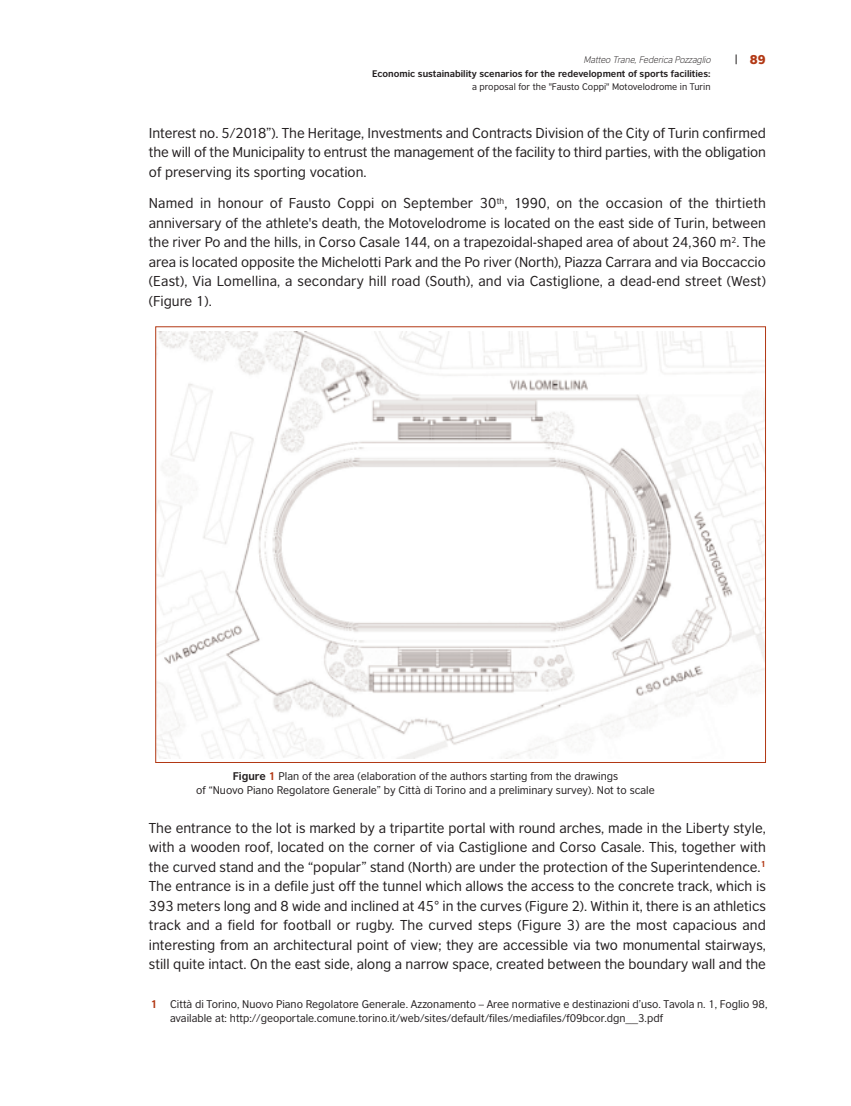
<style>
.page{position:relative;width:851px;height:1106px;background:#fff}
.page>*{position:absolute;margin:0;border:0;box-sizing:border-box;transform-origin:0 0}
.t1{font:13.5px/19.5px "British Council Sans";color:#231f20;text-align:justify}
.t2{font:900 12px "British Council Sans";color:#b23814}
.t3{font:10.5px/13.5px "British Council Sans";color:#231f20;text-align:center}
.t4{font:700 9px "British Council Sans";color:#231f20}
.t5{font:9px "British Council Sans";color:#231f20}
.t6{font:italic 300 9px "British Council Sans";color:#231f20}
.s1{font-weight:700}
.s2{font-weight:700;color:#b23814}
</style>
<div class="page">
<img style="left:157px;top:331px;width:606px;height:427px">
<p class="t6" style="left:583px;top:57px;width:130px">Matteo Trane, Federica Pozzaglio</p>
<p class="t2" style="left:749px;top:55px;width:17px">89</p>
<p class="t4" style="left:372px;top:70px;width:340px">Economic sustainability scenarios for the redevelopment of sports facilities:</p>
<p class="t5" style="left:472px;top:84px;width:240px">a proposal for the "Fausto Coppi" Motovelodrome in Turin</p>
<p class="t1" style="left:149px;top:124px;width:618px">Interest no. 5/2018”). The Heritage, Investments and Contracts Division of the City of Turin confirmed the will of the Municipality to entrust the management of the facility to third parties, with the obligation of preserving its sporting vocation.</p>
<p class="t1" style="left:149px;top:195px;width:618px">Named in honour of Fausto Coppi on September 30<sup>th</sup>, 1990, on the occasion of the thirtieth anniversary of the athlete's death, the Motovelodrome is located on the east side of Turin, between the river Po and the hills, in Corso Casale 144, on a trapezoidal-shaped area of about 24,360 m<sup>2</sup>. The area is located opposite the Michelotti Park and the Po river (North), Piazza Carrara and via Boccaccio (East), Via Lomellina, a secondary hill road (South), and via Castiglione, a dead-end street (West) (Figure 1).</p>
<p class="t3" style="left:196px;top:770px;width:460px"><span class="s1">Figure</span> <span class="s2">1</span> Plan of the area (elaboration of the authors starting from the drawings<br>of “Nuovo Piano Regolatore Generale” by Città di Torino and a preliminary survey). Not to scale</p>
<p class="t1" style="left:149px;top:819px;width:618px">The entrance to the lot is marked by a tripartite portal with round arches, made in the Liberty style, with a wooden roof, located on the corner of via Castiglione and Corso Casale. This, together with the curved stand and the “popular” stand (North) are under the protection of the Superintendence.<sup>1<br></sup>The entrance is in a defile just off the tunnel which allows the access to the concrete track, which is 393 meters long and 8 wide and inclined at 45° in the curves (Figure 2). Within it, there is an athletics track and a field for football or rugby. The curved steps (Figure 3) are the most capacious and interesting from an architectural point of view; they are accessible via two monumental stairways, still quite intact. On the east side, along a narrow space, created between the boundary wall and the</p>
<p class="t3" style="left:170px;top:998px;width:598px;text-align:left;text-indent:-19px"><span class="s2">1</span> Città di Torino, Nuovo Piano Regolatore Generale. Azzonamento – Aree normative e destinazioni d’uso. Tavola n. 1, Foglio 98, available at: http://geoportale.comune.torino.it/web/sites/default/files/mediafiles/f09bcor.dgn__3.pdf</p>
</div>
